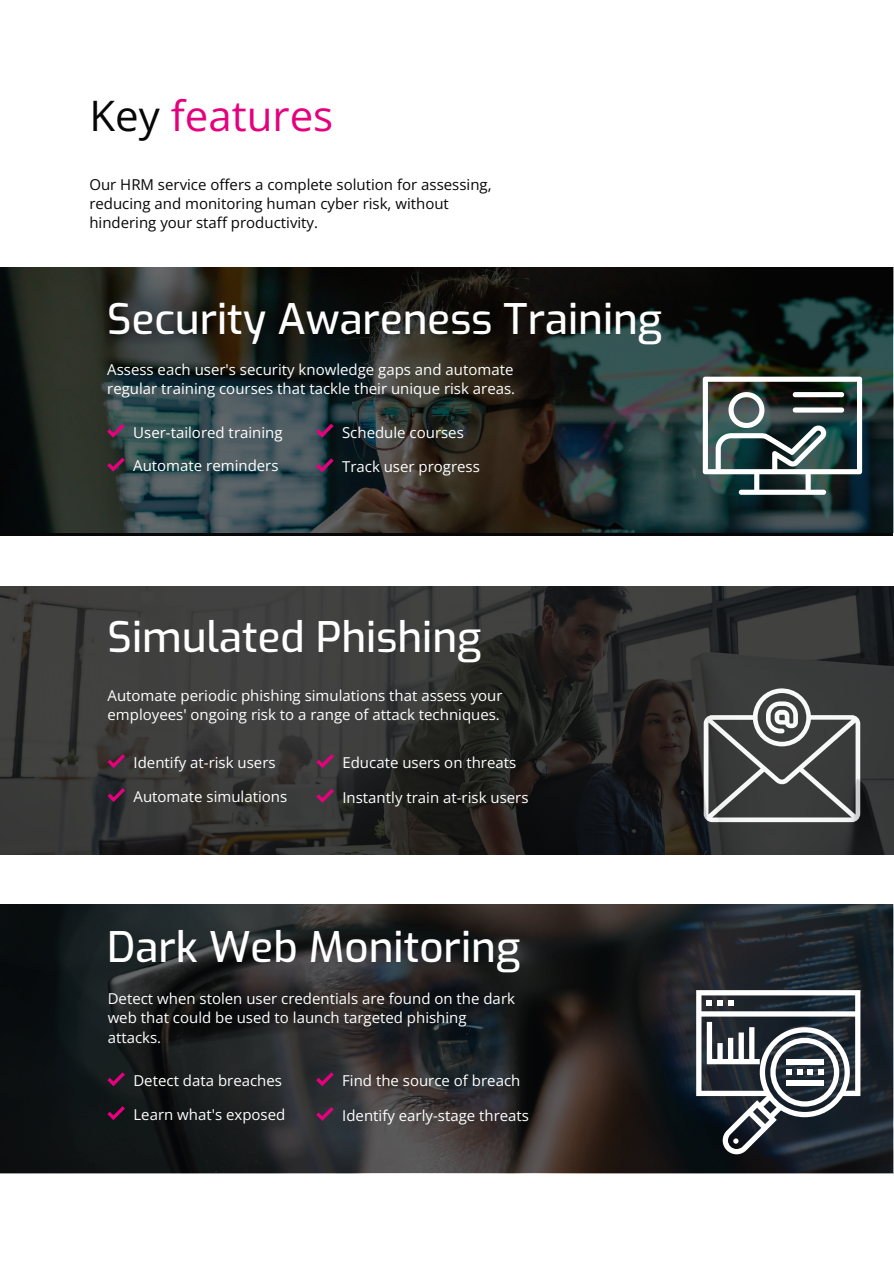
<style>
.page{position:relative;width:894px;height:1264px;background:#fff}
.page>*{position:absolute;margin:0;border:0;box-sizing:border-box;transform-origin:0 0}
.t1{font:500 42px "Exo";color:#fff}
.t2{font:42px "Open Sans";color:#e5007d}
.t3{font:15px/19.2px "Open Sans";color:#fff}
.t4{font:15px/19.2px "Open Sans";color:#070707}
.s1{color:#070707}
</style>
<div class="page">
<img style="left:0;top:586px;width:893px;height:268px">
<svg style="left:107px;top:754px;width:18px;height:14px"></svg>
<svg style="left:316px;top:754px;width:18px;height:14px"></svg>
<svg style="left:107px;top:788px;width:18px;height:14px"></svg>
<svg style="left:316px;top:788px;width:18px;height:14px"></svg>
<img style="left:0;top:268px;width:893px;height:264px">
<svg style="left:107px;top:423px;width:18px;height:14px"></svg>
<svg style="left:316px;top:423px;width:17px;height:14px"></svg>
<svg style="left:107px;top:457px;width:18px;height:14px"></svg>
<svg style="left:316px;top:458px;width:17px;height:14px"></svg>
<img style="left:702px;top:376px;width:159px;height:119px">
<img style="left:0;top:905px;width:893px;height:268px">
<svg style="left:107px;top:1072px;width:18px;height:14px"></svg>
<svg style="left:316px;top:1072px;width:18px;height:14px"></svg>
<svg style="left:107px;top:1106px;width:18px;height:14px"></svg>
<svg style="left:316px;top:1106px;width:18px;height:14px"></svg>
<svg style="left:696px;top:990px;width:164px;height:164px"></svg>
<p class="t2" style="left:89px;top:86px;width:245px"><span class="s1">Key</span> features</p>
<p class="t4" style="left:89px;top:174px;width:403px">Our HRM service offers a complete solution for assessing, reducing and monitoring human cyber risk, without hindering your staff productivity.</p>
<p class="t1" style="left:107px;top:292px;width:556px">Security Awareness Training</p>
<p class="t3" style="left:107px;top:359px;width:409px">Assess each user's security knowledge gaps and automate regular training courses that tackle their unique risk areas.</p>
<p class="t3" style="left:133px;top:422px;width:151px">User-tailored training</p>
<p class="t3" style="left:342px;top:422px;width:123px">Schedule courses</p>
<p class="t3" style="left:133px;top:456px;width:147px">Automate reminders</p>
<p class="t3" style="left:342px;top:457px;width:139px">Track user progress</p>
<p class="t1" style="left:107px;top:609px;width:375px">Simulated Phishing</p>
<p class="t3" style="left:107px;top:685px;width:396px">Automate periodic phishing simulations that assess your employees' ongoing risk to a range of attack techniques.</p>
<h2 class="t3" style="left:133px;top:752px;width:143px">Identify at-risk users</h2>
<p class="t3" style="left:342px;top:752px;width:175px">Educate users on threats</p>
<p class="t3" style="left:133px;top:786px;width:155px">Automate simulations</p>
<h1 class="t3" style="left:342px;top:787px;width:187px">Instantly train at-risk users</h1>
<p class="t1" style="left:107px;top:920px;width:414px">Dark Web Monitoring</p>
<p class="t3" style="left:108px;top:988px;width:408px">Detect when stolen user credentials are found on the dark web that could be used to launch targeted phishing attacks.</p>
<p class="t3" style="left:133px;top:1070px;width:150px">Detect data breaches</p>
<h1 class="t3" style="left:342px;top:1070px;width:180px">Find the source of breach</h1>
<p class="t3" style="left:133px;top:1104px;width:153px">Learn what's exposed</p>
<p class="t3" style="left:342px;top:1105px;width:188px">Identify early-stage threats</p>
</div>
